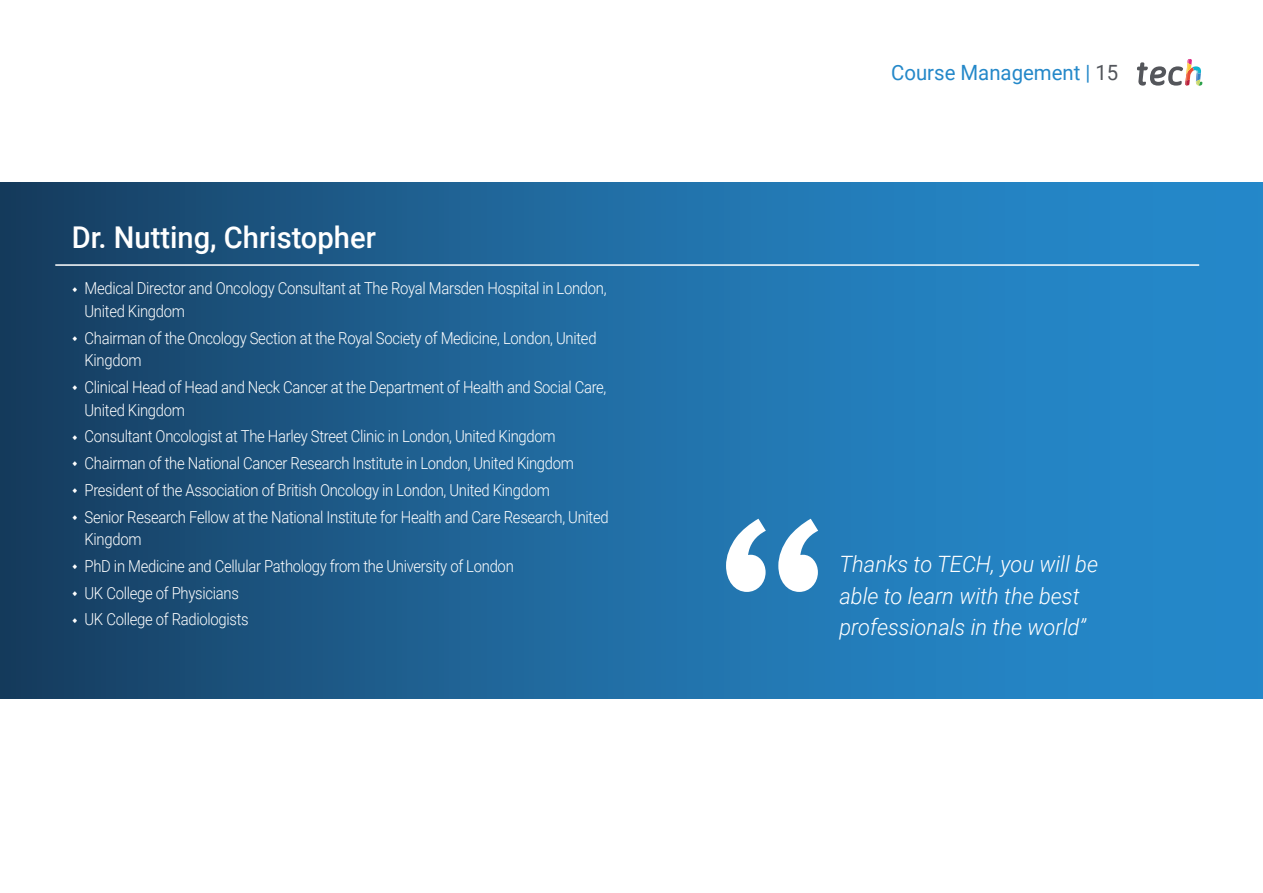
<style>
.page{position:relative;width:1263px;height:893px;background:#fff}
.page>*{position:absolute;margin:0;border:0;box-sizing:border-box;transform-origin:0 0}
.t1{font:500 30px "Roboto";color:#fff}
.t2{font:italic 300 22.5px/31.5px "Roboto";color:#fff}
.t3{font:21px "Roboto";color:#2488c9}
.t4{font:300 16.5px/26.7px "Roboto";letter-spacing:-.02em;color:#fff;scale:.9 1}
.s1{color:#52555b}
</style>
<div class="page">
<div style="left:0;top:182px;width:1263px;height:516px;background:linear-gradient(to right,#184267,#2793d9)"></div>
<svg style="left:726px;top:519px;width:92px;height:73px"></svg>
<hr style="left:55px;top:264px;width:1144px;height:2px;background:#fff">
<svg style="left:1137px;top:59px;width:65px;height:27px"></svg>
<svg style="left:73px;top:287px;width:4px;height:5px"></svg>
<svg style="left:73px;top:336px;width:4px;height:5px"></svg>
<svg style="left:73px;top:385px;width:4px;height:5px"></svg>
<svg style="left:73px;top:435px;width:4px;height:5px"></svg>
<svg style="left:73px;top:461px;width:4px;height:5px"></svg>
<svg style="left:73px;top:488px;width:4px;height:5px"></svg>
<svg style="left:73px;top:515px;width:4px;height:5px"></svg>
<svg style="left:73px;top:564px;width:4px;height:5px"></svg>
<svg style="left:73px;top:591px;width:4px;height:5px"></svg>
<svg style="left:73px;top:618px;width:4px;height:5px"></svg>
<h1 class="t1" style="left:72px;top:216px;width:306px">Dr. Nutting, Christopher</h1>
<p class="t4" style="left:85px;top:277px;width:582px;line-height:22.5px">Medical Director and Oncology Consultant at The Royal Marsden Hospital in London,<br>United Kingdom</p>
<p class="t4" style="left:85px;top:326px;width:570px;line-height:22.5px">Chairman of the Oncology Section at the Royal Society of Medicine, London, United<br>Kingdom</p>
<p class="t4" style="left:85px;top:375px;width:581px;line-height:22.5px">Clinical Head of Head and Neck Cancer at the Department of Health and Social Care,<br>United Kingdom</p>
<p class="t4" style="left:85px;top:422px;width:584px">Consultant Oncologist at The Harley Street Clinic in London, United Kingdom Chairman of the National Cancer Research Institute in London, United Kingdom President of the Association of British Oncology in London, United Kingdom<br>Senior Research Fellow at the National Institute for Health and Care Research, United</p>
<p class="t4" style="left:85px;top:525px;width:478px">Kingdom<br>PhD in Medicine and Cellular Pathology from the University of London<br>UK College of Physicians<br>UK College of Radiologists</p>
<p class="t3" style="left:891px;top:57px;width:229px">Course Management | <span class="s1">15</span></p>
<h2 class="t2" style="left:839px;top:548px;width:260px">Thanks to TECH, you will be able to learn with the best professionals in the world”</h2>
</div>
